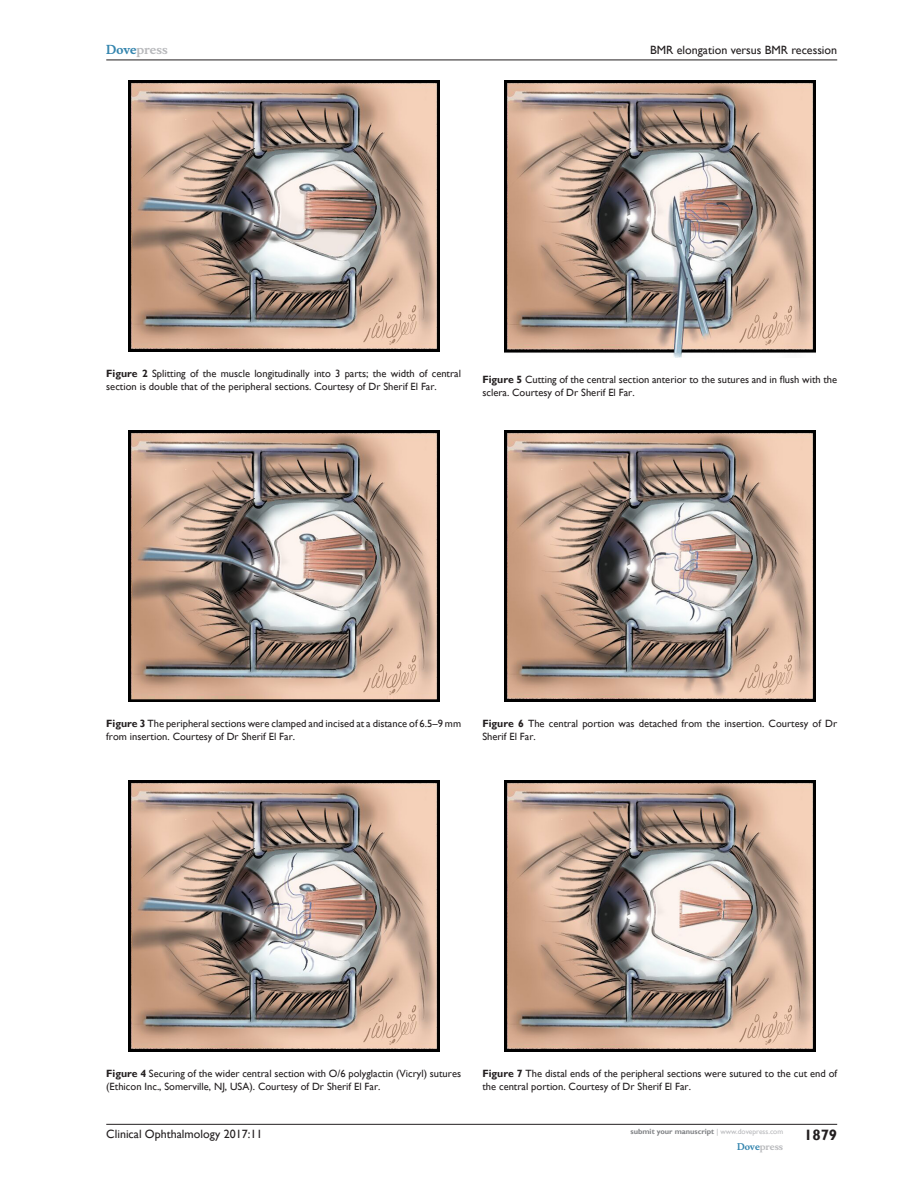
<style>
.page{position:relative;width:918px;height:1188px;background:#fff}
.page>*{position:absolute;margin:0;border:0;box-sizing:border-box;transform-origin:0 0}
.RunFolio-R{font:700 15px "Gill Sans";color:#231f20}
.RunH-R{font:12px "Gill Sans";color:#231f20}
.RunF-R{font:12px "Gill Sans";color:#231f20}
.RunH-Brand-R{font:700 12px "Musee";color:#b8b9bc}
.FigC{font:10.5px/13.5px "Gill Sans";color:#231f20}
.RunF-Brand-R{font:700 9px "Musee";color:#b8b9bc}
.RunF-SubmityourMS-R{font:700 7.5px "Gill Sans";color:#808285}
.s1{color:#3485ae}
.s2{font-weight:700}
.s3{font-weight:400;color:#b8b9bc}
</style>
<div class="page">
<hr style="left:106px;top:1124px;width:731px;height:1px;background:#231f20">
<hr style="left:106px;top:60px;width:731px;height:1px;background:#231f20">
<img style="left:128px;top:81px;width:311px;height:271px">
<img style="left:128px;top:431px;width:311px;height:271px">
<img style="left:128px;top:780px;width:311px;height:272px">
<img style="left:504px;top:81px;width:311px;height:276px">
<img style="left:504px;top:431px;width:311px;height:271px">
<img style="left:504px;top:780px;width:311px;height:272px">
<p class="RunH-Brand-R" style="left:106px;top:43px;width:63px"><span class="s1">Dove</span>press</p>
<p class="RunH-R" style="left:650px;top:43px;width:189px">BMR elongation versus BMR recession</p>
<p class="FigC" style="left:106px;top:367px;width:356px"><span class="s2">Figure 2</span> Splitting of the muscle longitudinally into 3 parts; the width of central section is double that of the peripheral sections. Courtesy of Dr Sherif El Far.</p>
<p class="FigC" style="left:482px;top:373px;width:356px"><span class="s2">Figure 5</span> Cutting of the central section anterior to the sutures and in flush with the sclera. Courtesy of Dr Sherif El Far.</p>
<p class="FigC" style="left:106px;top:717px;width:356px"><span class="s2">Figure 3</span> The peripheral sections were clamped and incised at a distance of 6.5–9 mm from insertion. Courtesy of Dr Sherif El Far.</p>
<p class="FigC" style="left:482px;top:717px;width:356px"><span class="s2">Figure 6</span> The central portion was detached from the insertion. Courtesy of Dr<br>Sherif El Far.</p>
<p class="FigC" style="left:106px;top:1067px;width:356px"><span class="s2">Figure 4</span> Securing of the wider central section with O/6 polyglactin (Vicryl) sutures (Ethicon Inc., Somerville, NJ, USA). Courtesy of Dr Sherif El Far.</p>
<p class="FigC" style="left:482px;top:1067px;width:356px"><span class="s2">Figure 7</span> The distal ends of the peripheral sections were sutured to the cut end of the central portion. Courtesy of Dr Sherif El Far.</p>
<p class="RunF-R" style="left:106px;top:1127px;width:158px">Clinical Ophthalmology 2017:11</p>
<p class="RunF-SubmityourMS-R" style="left:631px;top:1127px;width:154px">submit your manuscript <span class="s3">| www.dovepress.com</span></p>
<p class="RunF-Brand-R" style="left:737px;top:1141px;width:48px"><span class="s1">Dove</span>press</p>
<p class="RunFolio-R" style="left:804px;top:1126px;width:35px">1879</p>
</div>
